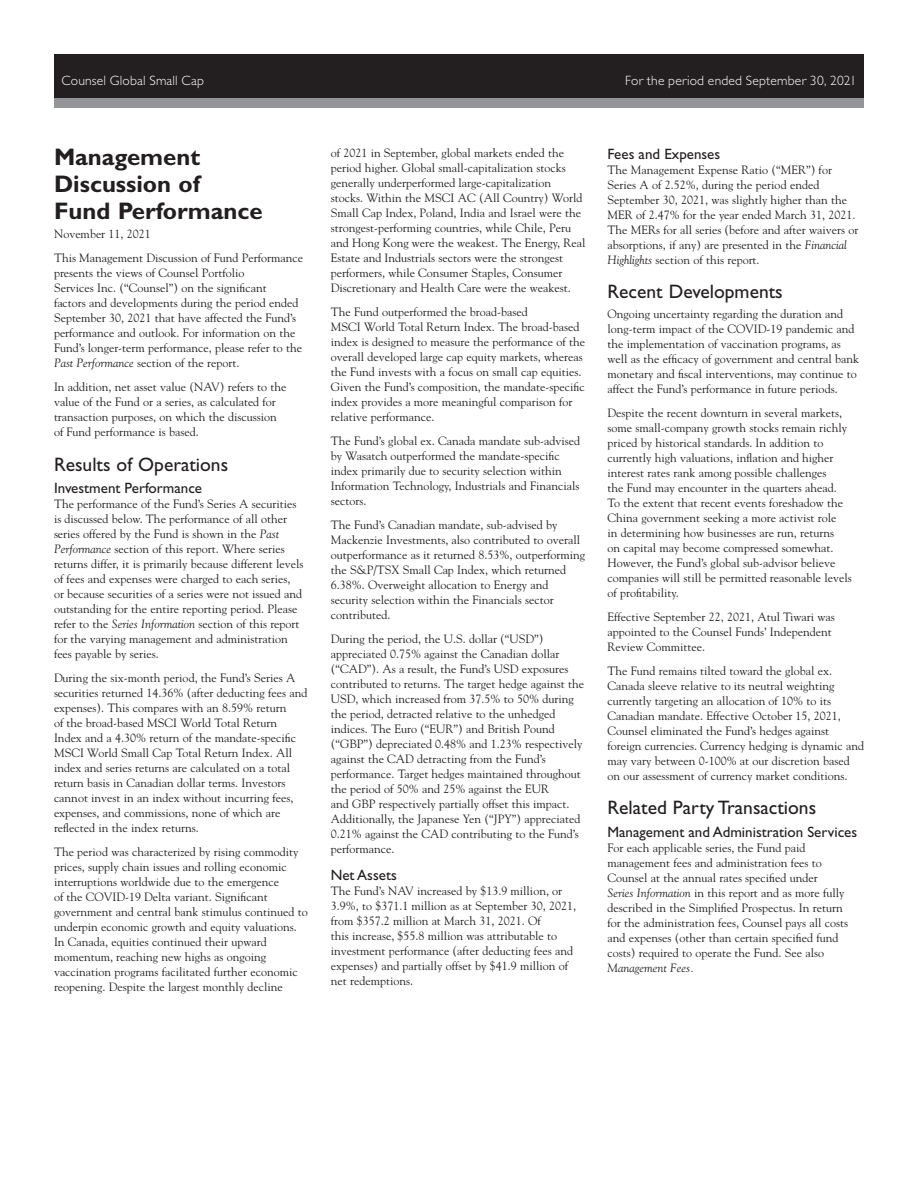
<style>
.page{position:relative;width:918px;height:1188px;background:#fff}
.page>*{position:absolute;margin:0;border:0;box-sizing:border-box;transform-origin:0 0}
.t1{font:700 24px/27px "Gill Sans Std";color:#231f20}
.t2{font:19.5px "Gill Sans Std";color:#231f20}
.t3{font:15px "Gill Sans Std";color:#231f20}
.t4{font:300 13.5px "Gill Sans Std";letter-spacing:.015em;color:#fff}
.t5{font:12px/15px "Goudy Std";color:#231f20}
.t6{font:italic 12px "Goudy Std";color:#231f20}
.s1{font-style:italic}
</style>
<div class="page">
<div style="left:54px;top:54px;width:810px;height:52px;background:#231f20"></div>
<div style="left:54px;top:98px;width:810px;height:10px;background:#939598"></div>
<p class="t4" style="left:62px;top:72px;width:144px">Counsel Global Small Cap</p>
<p class="t4" style="left:625px;top:72px;width:233px">For the period ended September 30, 2021</p>
<h1 class="t1" style="left:54px;top:143px;width:210px">Management<br>Discussion of<br>Fund Performance</h1>
<p class="t5" style="left:54px;top:222px;width:251px;line-height:24px">November 11, 2021<br>This Management Discussion of Fund Performance</p>
<p class="t5" style="left:54px;top:266px;width:250px">presents the views of Counsel Portfolio<br>Services Inc. (“Counsel”) on the significant<br>factors and developments during the period ended September 30, 2021 that have affected the Fund’s performance and outlook. For information on the Fund’s longer-term performance, please refer to the <span class="s1">Past Performance</span> section of the report.</p>
<p class="t5" style="left:54px;top:379px;width:234px">In addition, net asset value (NAV) refers to the value of the Fund or a series, as calculated for transaction purposes, on which the discussion of Fund performance is based.</p>
<h2 class="t2" style="left:54px;top:453px;width:176px">Results of Operations</h2>
<p class="t3" style="left:54px;top:480px;width:150px">Investment Performance</p>
<p class="t5" style="left:54px;top:496px;width:251px">The performance of the Fund’s Series A securities is discussed below. The performance of all other series offered by the Fund is shown in the <span class="s1">Past Performance</span> section of this report. Where series returns differ, it is primarily because different levels of fees and expenses were charged to each series, or because securities of a series were not issued and outstanding for the entire reporting period. Please refer to the <span class="s1">Series Information</span> section of this report for the varying management and administration fees payable by series.</p>
<p class="t5" style="left:54px;top:670px;width:255px">During the six-month period, the Fund’s Series A securities returned 14.36% (after deducting fees and expenses). This compares with an 8.59% return<br>of the broad-based MSCI World Total Return Index and a 4.30% return of the mandate-specific MSCI World Small Cap Total Return Index. All index and series returns are calculated on a total return basis in Canadian dollar terms. Investors cannot invest in an index without incurring fees, expenses, and commissions, none of which are reflected in the index returns.</p>
<p class="t5" style="left:54px;top:844px;width:255px">The period was characterized by rising commodity prices, supply chain issues and rolling economic interruptions worldwide due to the emergence<br>of the COVID-19 Delta variant. Significant government and central bank stimulus continued to underpin economic growth and equity valuations.<br>In Canada, equities continued their upward momentum, reaching new highs as ongoing vaccination programs facilitated further economic reopening. Despite the largest monthly decline</p>
<p class="t5" style="left:331px;top:146px;width:256px">of 2021 in September, global markets ended the period higher. Global small-capitalization stocks generally underperformed large-capitalization stocks. Within the MSCI AC (All Country) World Small Cap Index, Poland, India and Israel were the strongest-performing countries, while Chile, Peru and Hong Kong were the weakest. The Energy, Real Estate and Industrials sectors were the strongest performers, while Consumer Staples, Consumer Discretionary and Health Care were the weakest.</p>
<p class="t5" style="left:331px;top:305px;width:256px">The Fund outperformed the broad-based<br>MSCI World Total Return Index. The broad-based index is designed to measure the performance of the overall developed large cap equity markets, whereas the Fund invests with a focus on small cap equities.<br>Given the Fund’s composition, the mandate-specific index provides a more meaningful comparison for relative performance.</p>
<p class="t5" style="left:331px;top:434px;width:251px">The Fund’s global ex. Canada mandate sub-advised by Wasatch outperformed the mandate-specific index primarily due to security selection within Information Technology, Industrials and Financials sectors.</p>
<p class="t5" style="left:331px;top:518px;width:256px">The Fund’s Canadian mandate, sub-advised by Mackenzie Investments, also contributed to overall outperformance as it returned 8.53%, outperforming the S&amp;P/TSX Small Cap Index, which returned 6.38%. Overweight allocation to Energy and security selection within the Financials sector contributed.</p>
<p class="t5" style="left:331px;top:631px;width:255px">During the period, the U.S. dollar (“USD”) appreciated 0.75% against the Canadian dollar (“CAD”). As a result, the Fund’s USD exposures contributed to returns. The target hedge against the USD, which increased from 37.5% to 50% during the period, detracted relative to the unhedged indices. The Euro (“EUR”) and British Pound (“GBP”) depreciated 0.48% and 1.23% respectively against the CAD detracting from the Fund’s performance. Target hedges maintained throughout the period of 50% and 25% against the EUR<br>and GBP respectively partially offset this impact.<br>Additionally, the Japanese Yen (“JPY”) appreciated 0.21% against the CAD contributing to the Fund’s performance.</p>
<p class="t3" style="left:331px;top:867px;width:68px">Net Assets</p>
<p class="t5" style="left:331px;top:883px;width:247px">The Fund’s NAV increased by $13.9 million, or 3.9%, to $371.1 million as at September 30, 2021, from $357.2 million at March 31, 2021. Of<br>this increase, $55.8 million was attributable to investment performance (after deducting fees and expenses) and partially offset by $41.9 million of net redemptions.</p>
<p class="t3" style="left:608px;top:145px;width:114px">Fees and Expenses</p>
<p class="t5" style="left:608px;top:162px;width:252px">The Management Expense Ratio (“MER”) for Series A of 2.52%, during the period ended September 30, 2021, was slightly higher than the MER of 2.47% for the year ended March 31, 2021.<br>The MERs for all series (before and after waivers or absorptions, if any) are presented in the <span class="s1">Financial Highlights</span> section of this report.</p>
<h2 class="t2" style="left:608px;top:280px;width:177px">Recent Developments</h2>
<p class="t5" style="left:608px;top:306px;width:253px">Ongoing uncertainty regarding the duration and long-term impact of the COVID-19 pandemic and the implementation of vaccination programs, as well as the efficacy of government and central bank monetary and fiscal interventions, may continue to affect the Fund’s performance in future periods.</p>
<p class="t5" style="left:608px;top:405px;width:246px">Despite the recent downturn in several markets, some small-company growth stocks remain richly priced by historical standards. In addition to currently high valuations, inflation and higher interest rates rank among possible challenges<br>the Fund may encounter in the quarters ahead.<br>To the extent that recent events foreshadow the China government seeking a more activist role<br>in determining how businesses are run, returns<br>on capital may become compressed somewhat.<br>However, the Fund’s global sub-advisor believe companies will still be permitted reasonable levels of profitability.</p>
<p class="t5" style="left:608px;top:609px;width:229px">Effective September 22, 2021, Atul Tiwari was appointed to the Counsel Funds’ Independent<br>Review Committee.</p>
<p class="t5" style="left:608px;top:663px;width:258px">The Fund remains tilted toward the global ex.<br>Canada sleeve relative to its neutral weighting currently targeting an allocation of 10% to its Canadian mandate. Effective October 15, 2021, Counsel eliminated the Fund’s hedges against foreign currencies. Currency hedging is dynamic and may vary between 0-100% at our discretion based on our assessment of currency market conditions.</p>
<h2 class="t2" style="left:608px;top:796px;width:210px">Related Party Transactions</h2>
<p class="t3" style="left:608px;top:823px;width:251px">Management and Administration Services</p>
<p class="t5" style="left:608px;top:840px;width:242px">For each applicable series, the Fund paid management fees and administration fees to Counsel at the annual rates specified under<br><span class="s1">Series Information</span> in this report and as more fully described in the Simplified Prospectus. In return for the administration fees, Counsel pays all costs and expenses (other than certain specified fund costs) required to operate the Fund. See also</p>
<p class="t6" style="left:608px;top:960px;width:88px">Management Fees.</p>
</div>
